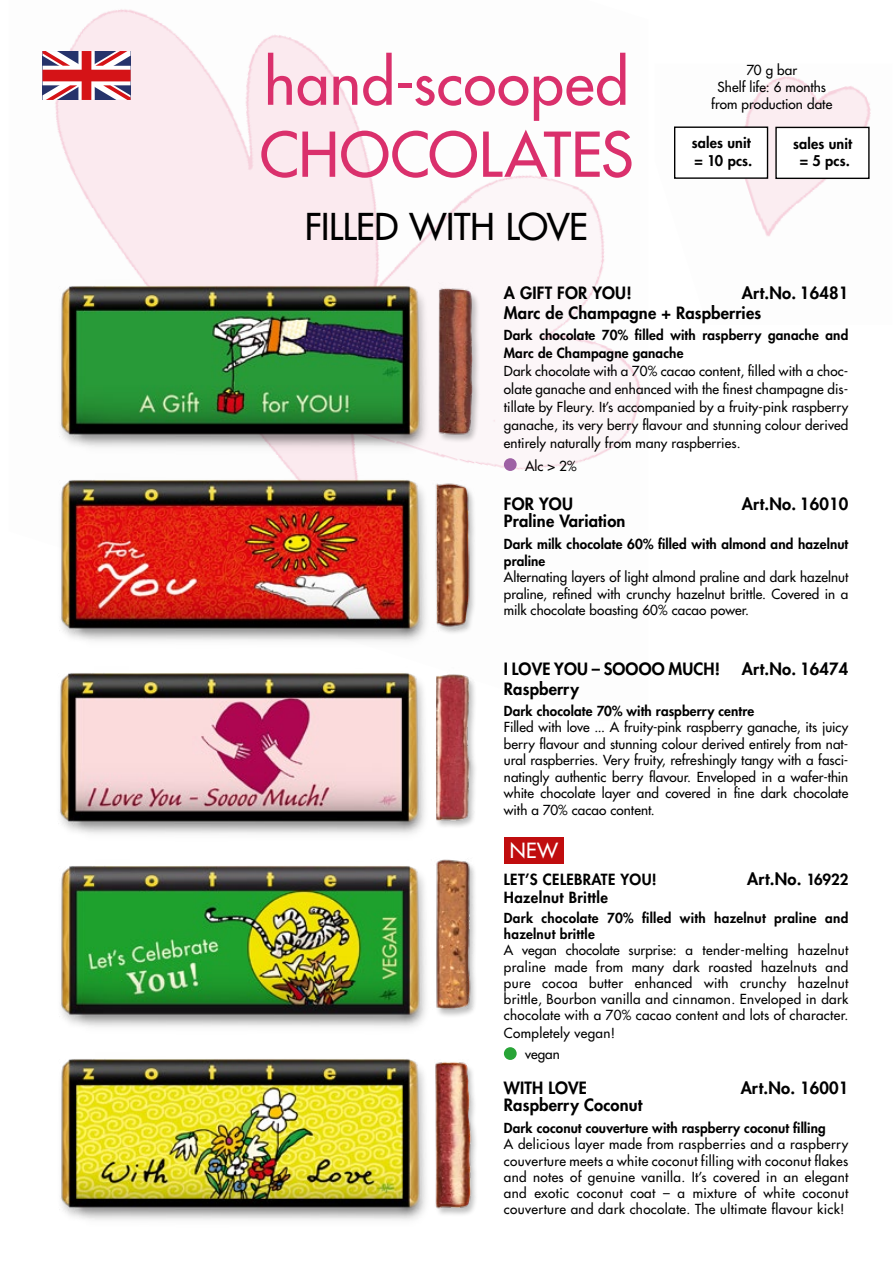
<style>
.page{position:relative;width:893px;height:1263px;background:#fff}
.page>*{position:absolute;margin:0;border:0;box-sizing:border-box;transform-origin:0 0}
.t1{font:500 60px/72px "Futura Std";letter-spacing:.01em;color:#da306c}
.t2{font:500 36px "Futura Std";letter-spacing:-.01em;color:#000}
.t3{font:500 20.4px "Futura Std";color:#fff}
.t4{font:800 16.5px/19.8px "Futura Std";letter-spacing:.01em;color:#000}
.t5{font:800 15px "Futura Std";letter-spacing:.025em;color:#000}
.t6{font:800 14.4px/17.2px "Futura Std";letter-spacing:.01em;color:#000}
.t7{font:500 13.5px/16.2px "Futura Std";letter-spacing:.01em;color:#000;text-align:justify}
.t8{font:800 13.5px/18px "Futura Std";letter-spacing:.01em;color:#000}
.s1{font-size:15px}
</style>
<div class="page">
<img style="left:42px;top:9px;width:599px;height:464px">
<img style="left:745px;top:76px;width:126px;height:161px">
<div style="left:438px;top:289px;width:42px;height:154px;background:#000;opacity:.25"></div>
<img style="left:439px;top:275px;width:50px;height:189px">
<div style="left:56px;top:286px;width:377px;height:173px;background:#000;opacity:.23"></div>
<img style="left:51px;top:279px;width:377px;height:172px">
<img style="left:60px;top:1059px;width:366px;height:161px">
<img style="left:435px;top:1062px;width:41px;height:153px">
<img style="left:436px;top:674px;width:39px;height:152px">
<img style="left:59px;top:673px;width:366px;height:161px">
<div style="left:436px;top:484px;width:40px;height:152px;background:#f6f6f6"></div>
<img style="left:435px;top:483px;width:38px;height:149px">
<img style="left:60px;top:473px;width:367px;height:169px">
<img style="left:60px;top:866px;width:357px;height:162px">
<img style="left:417px;top:859px;width:58px;height:166px">
<svg style="left:43px;top:51px;width:88px;height:49px"></svg>
<div style="left:675px;top:127px;width:92px;height:51px;background:#fff"></div>
<div style="left:674px;top:126px;width:94px;height:53px;border:1px solid #000"></div>
<div style="left:776px;top:127px;width:93px;height:51px;background:#fff"></div>
<div style="left:775px;top:127px;width:95px;height:52px;border:1px solid #000"></div>
<div style="left:504px;top:1047px;width:13px;height:13px;background:#28a437;border-radius:50%"></div>
<div style="left:504px;top:458px;width:13px;height:13px;background:#9e61a4;border-radius:50%"></div>
<div style="left:504px;top:838px;width:59px;height:26px;background:#c00d0e"></div>
<h1 class="t1" style="left:260px;top:47px;width:375px">hand-scooped<br>CHOCOLATES</h1>
<h2 class="t2" style="left:305px;top:204px;width:284px">FILLED WITH LOVE</h2>
<p class="t7" style="left:711px;top:62px;width:123px;line-height:16.8px;text-align:center">70 g bar<br>Shelf life: 6 months from production date</p>
<p class="t6" style="left:692px;top:135px;width:62px">sales unit = 10 pcs.</p>
<p class="t6" style="left:793px;top:135px;width:60px;text-align:center">sales unit = 5 pcs.</p>
<p class="t4" style="left:504px;top:283px;width:346px;text-indent:238px">Art.No. 16481<br>Marc de Champagne + Raspberries</p>
<p class="t8" style="left:504px;top:326px;width:346px">Dark chocolate 70% filled with raspberry ganache and<br>Marc de Champagne ganache</p>
<p class="t7" style="left:504px;top:362px;width:346px;line-height:18px">Dark chocolate with a 70% cacao content, filled with a choc&shy;olate ganache and enhanced with the finest champagne dis&shy;tillate by Fleury. It’s accompanied by a fruity-pink raspberry ganache, its very berry flavour and stunning colour derived entirely naturally from many raspberries.</p>
<p class="t4" style="left:504px;top:283px;width:129px">A GIFT FOR YOU!</p>
<p class="t7" style="left:525px;top:458px;width:53px">Alc &gt; 2%</p>
<p class="t4" style="left:504px;top:494px;width:70px">FOR YOU</p>
<p class="t4" style="left:742px;top:494px;width:108px">Art.No. 16010</p>
<p class="t4" style="left:504px;top:511px;width:123px">Praline Variation</p>
<p class="t8" style="left:504px;top:536px;width:346px;line-height:16.5px">Dark milk chocolate 60% filled with almond and hazelnut praline</p>
<p class="t7" style="left:504px;top:569px;width:346px">Alternating layers of light almond praline and dark hazelnut praline, refined with crunchy hazelnut brittle. Covered in a milk chocolate boasting 60% cacao power.</p>
<p class="t4" style="left:504px;top:659px;width:218px">I LOVE YOU – SOOOO MUCH!</p>
<p class="t4" style="left:742px;top:659px;width:108px">Art.No. 16474</p>
<p class="t4" style="left:504px;top:679px;width:77px">Raspberry</p>
<p class="t8" style="left:504px;top:702px;width:252px">Dark chocolate 70% with raspberry centre</p>
<p class="t7" style="left:504px;top:719px;width:346px">Filled with love ... A fruity-pink raspberry ganache, its juicy berry flavour and stunning colour derived entirely from nat&shy;ural raspberries. Very fruity, refreshingly tangy with a fasci&shy;natingly authentic berry flavour. Enveloped in a wafer-thin white chocolate layer and covered in fine dark chocolate with a 70% cacao content.</p>
<h3 class="t3" style="left:510px;top:838px;width:50px">NEW</h3>
<p class="t5" style="left:504px;top:870px;width:154px">LET’S CELEBRATE YOU!</p>
<p class="t4" style="left:747px;top:869px;width:103px">Art.No. <span class="s1">16922</span></p>
<p class="t5" style="left:504px;top:888px;width:106px">Hazelnut Brittle</p>
<p class="t8" style="left:504px;top:910px;width:346px;line-height:16.2px">Dark chocolate 70% filled with hazelnut praline and hazelnut brittle</p>
<p class="t7" style="left:504px;top:942px;width:346px">A vegan chocolate surprise: a tender-melting hazelnut praline made from many dark roasted hazelnuts and pure cocoa butter enhanced with crunchy hazelnut brittle, Bourbon vanilla and cinnamon. Enveloped in dark chocolate with a 70% cacao content and lots of character.</p>
<p class="t7" style="left:504px;top:1025px;width:113px">Completely vegan!</p>
<p class="t4" style="left:504px;top:1078px;width:85px">WITH LOVE</p>
<p class="t4" style="left:741px;top:1078px;width:109px">Art.No. 16001</p>
<p class="t4" style="left:504px;top:1095px;width:140px">Raspberry Coconut</p>
<p class="t8" style="left:504px;top:1119px;width:323px">Dark coconut couverture with raspberry coconut filling</p>
<p class="t7" style="left:504px;top:1136px;width:346px">A delicious layer made from raspberries and a raspberry couverture meets a white coconut filling with coconut flakes and notes of genuine vanilla. It’s covered in an elegant and exotic coconut coat – a mixture of white coconut couverture and dark chocolate. The ultimate flavour kick!</p>
<p class="t7" style="left:525px;top:1046px;width:36px">vegan</p>
</div>
